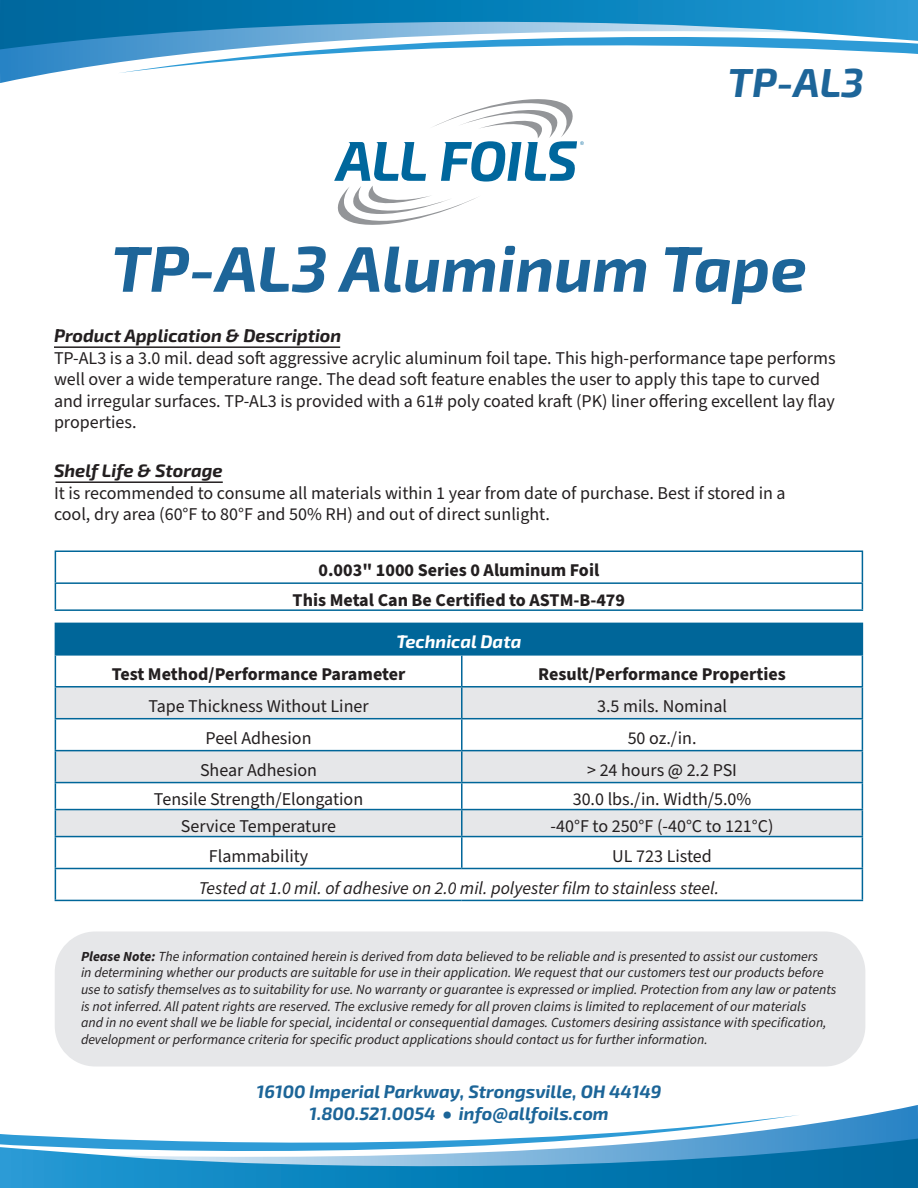
<style>
.page{position:relative;width:918px;height:1188px;background:#fff}
.page>*{position:absolute;margin:0;border:0;box-sizing:border-box;transform-origin:0 0}
.t1{font:italic 64.5px "Exo 2";color:#1d6599}
.t2{font:italic 40.5px "Exo 2";color:#1d6599}
.Body{font:18px/21.6px "Source Sans Pro";color:#231f20}
.Table_Center_Body{font:18px "Source Sans Pro";color:#231f20}
.Table_Subheads{font:700 18px "Source Sans Pro";color:#231f20}
.t3{font:italic 18px/21.6px "Exo 2";color:#1c6598;text-align:center}
.Table_Notes{font:italic 18px "Source Sans Pro";color:#231f20}
.Table_Center_Body-2{font:700 18px "Source Sans Pro";color:#231f20}
.Subheads{font:italic 18px "Exo 2";color:#231f20}
.Body-2{font:italic 18px "Exo 2";color:#231f20}
.Table_Center_Body-3{font:italic 18px "Exo 2";color:#fff}
.Disclaimer{font:italic 13.8px/16.6px "Source Sans Pro";color:#231f20}
.s1{font-weight:700}
.s2{font-family:"Source Sans Pro";font-weight:700;font-size:15px}
.s3{font-family:"Source Sans Pro";font-weight:700}
</style>
<div class="page">
<svg style="left:0;top:49px;width:918px;height:34px"></svg>
<svg style="left:0;top:0;width:918px;height:49px;background:#3d98c8"></svg>
<svg style="left:0;top:1105px;width:918px;height:34px"></svg>
<svg style="left:0;top:1139px;width:918px;height:49px;background:#3d98c8"></svg>
<svg style="left:334px;top:99px;width:250px;height:126px"></svg>
<div style="left:55px;top:932px;width:810px;height:134px;background:#e6e7e9;border-radius:40px"></div>
<div style="left:55px;top:623px;width:807px;height:32px;background:#069"></div>
<svg style="left:56px;top:688px;width:806px;height:148px;fill:#e6e7e9"></svg>
<hr style="left:862px;top:624px;width:1px;height:30px;background:#069">
<hr style="left:55px;top:654px;width:407px;height:2px;background:#069">
<hr style="left:55px;top:656px;width:1px;height:30px;background:#069">
<hr style="left:462px;top:654px;width:401px;height:2px;background:#069">
<hr style="left:461px;top:656px;width:2px;height:30px;background:#069">
<hr style="left:862px;top:656px;width:1px;height:30px;background:#069">
<hr style="left:55px;top:686px;width:407px;height:2px;background:#069">
<hr style="left:55px;top:688px;width:1px;height:30px;background:#069">
<hr style="left:462px;top:686px;width:401px;height:2px;background:#069">
<hr style="left:461px;top:688px;width:2px;height:30px;background:#069">
<hr style="left:862px;top:688px;width:1px;height:30px;background:#069">
<hr style="left:55px;top:718px;width:407px;height:1px;background:#069">
<hr style="left:55px;top:719px;width:1px;height:31px;background:#069">
<hr style="left:462px;top:718px;width:401px;height:1px;background:#069">
<hr style="left:461px;top:719px;width:2px;height:31px;background:#069">
<hr style="left:862px;top:719px;width:1px;height:31px;background:#069">
<hr style="left:55px;top:750px;width:407px;height:1px;background:#069">
<hr style="left:55px;top:751px;width:1px;height:31px;background:#069">
<hr style="left:462px;top:750px;width:401px;height:1px;background:#069">
<hr style="left:461px;top:751px;width:2px;height:31px;background:#069">
<hr style="left:862px;top:751px;width:1px;height:31px;background:#069">
<hr style="left:55px;top:782px;width:407px;height:1px;background:#069">
<hr style="left:462px;top:782px;width:401px;height:1px;background:#069">
<hr style="left:461px;top:783px;width:2px;height:26px;background:#069">
<hr style="left:55px;top:809px;width:407px;height:1px;background:#069">
<hr style="left:462px;top:809px;width:401px;height:1px;background:#069">
<hr style="left:461px;top:810px;width:2px;height:26px;background:#069">
<svg style="left:862px;top:783px;width:1px;height:53px"></svg>
<hr style="left:55px;top:836px;width:407px;height:1px;background:#069">
<hr style="left:55px;top:837px;width:1px;height:31px;background:#069">
<hr style="left:462px;top:836px;width:401px;height:1px;background:#069">
<hr style="left:461px;top:837px;width:2px;height:31px;background:#069">
<hr style="left:862px;top:837px;width:1px;height:31px;background:#069">
<hr style="left:55px;top:868px;width:407px;height:1px;background:#069">
<hr style="left:55px;top:869px;width:1px;height:31px;background:#069">
<hr style="left:462px;top:868px;width:401px;height:1px;background:#069">
<hr style="left:862px;top:869px;width:1px;height:31px;background:#069">
<hr style="left:55px;top:900px;width:407px;height:1px;background:#069">
<hr style="left:462px;top:900px;width:401px;height:1px;background:#069">
<hr style="left:462px;top:623px;width:401px;height:1px;background:#069">
<svg style="left:55px;top:783px;width:1px;height:53px"></svg>
<hr style="left:54px;top:346px;width:286px;height:2px;background:#231f20">
<hr style="left:56px;top:481px;width:167px;height:2px;background:#231f20">
<hr style="left:55px;top:550px;width:808px;height:2px;background:#069">
<hr style="left:55px;top:552px;width:1px;height:30px;background:#069">
<hr style="left:862px;top:552px;width:1px;height:30px;background:#069">
<hr style="left:55px;top:582px;width:808px;height:2px;background:#069">
<svg style="left:862px;top:584px;width:1px;height:25px"></svg>
<hr style="left:55px;top:609px;width:808px;height:2px;background:#069">
<svg style="left:55px;top:584px;width:1px;height:25px"></svg>
<p class="t2" style="left:728px;top:54px;width:138px">TP-AL3</p>
<p class="t1" style="left:111px;top:224px;width:697px">TP-AL3 Aluminum Tape</p>
<p class="Subheads" style="left:54px;top:323px;width:289px">Product Application &amp; Description</p>
<p class="Body" style="left:54px;top:347px;width:783px">TP-AL3 is a 3.0 mil. dead soft aggressive acrylic aluminum foil tape. This high-performance tape performs well over a wide temperature range. The dead soft feature enables the user to apply this tape to curved and irregular surfaces. TP-AL3 is provided with a 61# poly coated kraft (PK) liner offering excellent lay flay properties.</p>
<p class="Body-2" style="left:54px;top:458px;width:170px">Shelf Life &amp; Storage</p>
<p class="Body" style="left:54px;top:482px;width:733px">It is recommended to consume all materials within 1 year from date of purchase. Best if stored in a cool, dry area (60°F to 80°F and 50% RH) and out of direct sunlight.</p>
<p class="Table_Subheads" style="left:319px;top:558px;width:282px">0.003" 1000 Series 0 Aluminum Foil</p>
<p class="Table_Center_Body-2" style="left:293px;top:588px;width:334px">This Metal Can Be Certified to ASTM-B-479</p>
<p class="Table_Center_Body-3" style="left:396px;top:629px;width:126px">Technical Data</p>
<p class="Table_Subheads" style="left:112px;top:662px;width:295px">Test Method/Performance Parameter</p>
<p class="Table_Subheads" style="left:538px;top:662px;width:249px">Result/Performance Properties</p>
<p class="Table_Center_Body" style="left:148px;top:694px;width:222px">Tape Thickness Without Liner</p>
<p class="Table_Center_Body" style="left:597px;top:694px;width:131px">3.5 mils. Nominal</p>
<p class="Table_Center_Body" style="left:206px;top:726px;width:107px">Peel Adhesion</p>
<p class="Table_Center_Body" style="left:628px;top:726px;width:70px">50 oz./in.</p>
<p class="Table_Center_Body" style="left:200px;top:758px;width:119px">Shear Adhesion</p>
<p class="Table_Center_Body" style="left:587px;top:758px;width:151px">&gt; 24 hours @ 2.2 PSI</p>
<p class="Table_Center_Body" style="left:154px;top:787px;width:211px">Tensile Strength/Elongation</p>
<p class="Table_Center_Body" style="left:573px;top:787px;width:180px">30.0 lbs./in. Width/5.0%</p>
<p class="Table_Center_Body" style="left:181px;top:814px;width:157px">Service Temperature</p>
<p class="Table_Center_Body" style="left:551px;top:814px;width:225px">-40°F to 250°F (-40°C to 121°C)</p>
<p class="Table_Center_Body" style="left:209px;top:844px;width:101px">Flammability</p>
<p class="Table_Center_Body" style="left:612px;top:844px;width:101px">UL 723 Listed</p>
<p class="Table_Notes" style="left:199px;top:876px;width:522px">Tested at 1.0 mil. of adhesive on 2.0 mil. polyester film to stainless steel.</p>
<p class="Disclaimer" style="left:81px;top:948px;width:757px"><span class="s1">Please Note:</span> The information contained herein is derived from data believed to be reliable and is presented to assist our customers<br>in determining whether our products are suitable for use in their application. We request that our customers test our products before use to satisfy themselves as to suitability for use. No warranty or guarantee is expressed or implied. Protection from any law or patents is not inferred. All patent rights are reserved. The exclusive remedy for all proven claims is limited to replacement of our materials<br>and in no event shall we be liable for special, incidental or consequential damages. Customers desiring assistance with specification, development or performance criteria for specific product applications should contact us for further information.</p>
<h3 class="t3" style="left:257px;top:1080px;width:406px">16100 Imperial Parkway, Strongsville, OH 44149<br>1.800.521.0054 <span class="s2">●</span> info<span class="s3">@</span>allfoils.com</h3>
</div>
